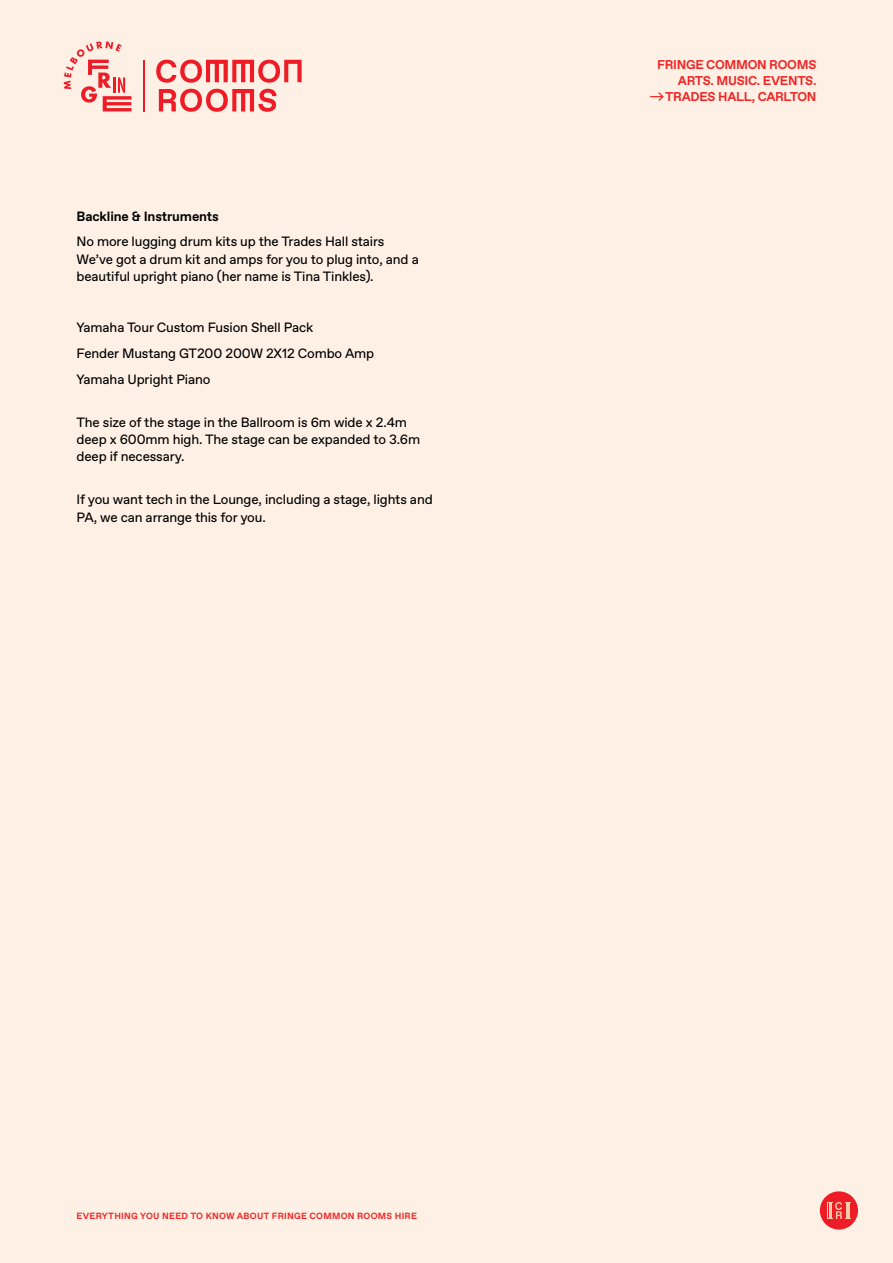
<style>
.page{position:relative;width:893px;height:1263px;background:#fef0e4}
.page>*{position:absolute;margin:0;border:0;box-sizing:border-box;transform-origin:0 0}
.t1{font:13.5px/17.2px "Favorit Std";letter-spacing:-.01em;color:#000101}
.t2{font:700 13.5px "Favorit Std";letter-spacing:-.01em;color:#000101}
.t3{font:700 12.75px/15.8px "Favorit Std";letter-spacing:-.02em;color:#ee2526;text-align:right}
.t4{font:700 9px "Favorit Std";letter-spacing:.03em;color:#ee2526}
</style>
<div class="page">
<svg style="left:650px;top:92px;width:14px;height:9px"></svg>
<hr style="left:143px;top:60px;width:2px;height:51px;background:#ed1c26">
<svg style="left:159px;top:89px;width:117px;height:23px"></svg>
<svg style="left:156px;top:60px;width:146px;height:23px"></svg>
<svg style="left:64px;top:41px;width:68px;height:70px"></svg>
<div style="left:820px;top:1191px;width:38px;height:38px;background:#ed1c26;border-radius:50%"></div>
<svg style="left:827px;top:1202px;width:24px;height:17px"></svg>
<p class="t2" style="left:77px;top:207px;width:144px">Backline &amp; Instruments</p>
<p class="t1" style="left:77px;top:233px;width:344px">No more lugging drum kits up the Trades Hall stairs<br>We’ve got a drum kit and amps for you to plug into, and a beautiful upright piano (her name is Tina Tinkles).</p>
<p class="t1" style="left:77px;top:315px;width:299px;line-height:25.8px">Yamaha Tour Custom Fusion Shell Pack<br>Fender Mustang GT200 200W 2X12 Combo Amp<br>Yamaha Upright Piano</p>
<p class="t1" style="left:77px;top:413px;width:345px">The size of the stage in the Ballroom is 6m wide x 2.4m deep x 600mm high. The stage can be expanded to 3.6m deep if necessary.</p>
<p class="t1" style="left:77px;top:491px;width:358px">If you want tech in the Lounge, including a stage, lights and<br>PA, we can arrange this for you.</p>
<p class="t3" style="left:657px;top:57px;width:161px">FRINGE COMMON ROOMS<br>ARTS. MUSIC. EVENTS.<br>TRADES HALL, CARLTON</p>
<p class="t4" style="left:77px;top:1210px;width:342px">EVERYTHING YOU NEED TO KNOW ABOUT FRINGE COMMON ROOMS HIRE</p>
</div>
